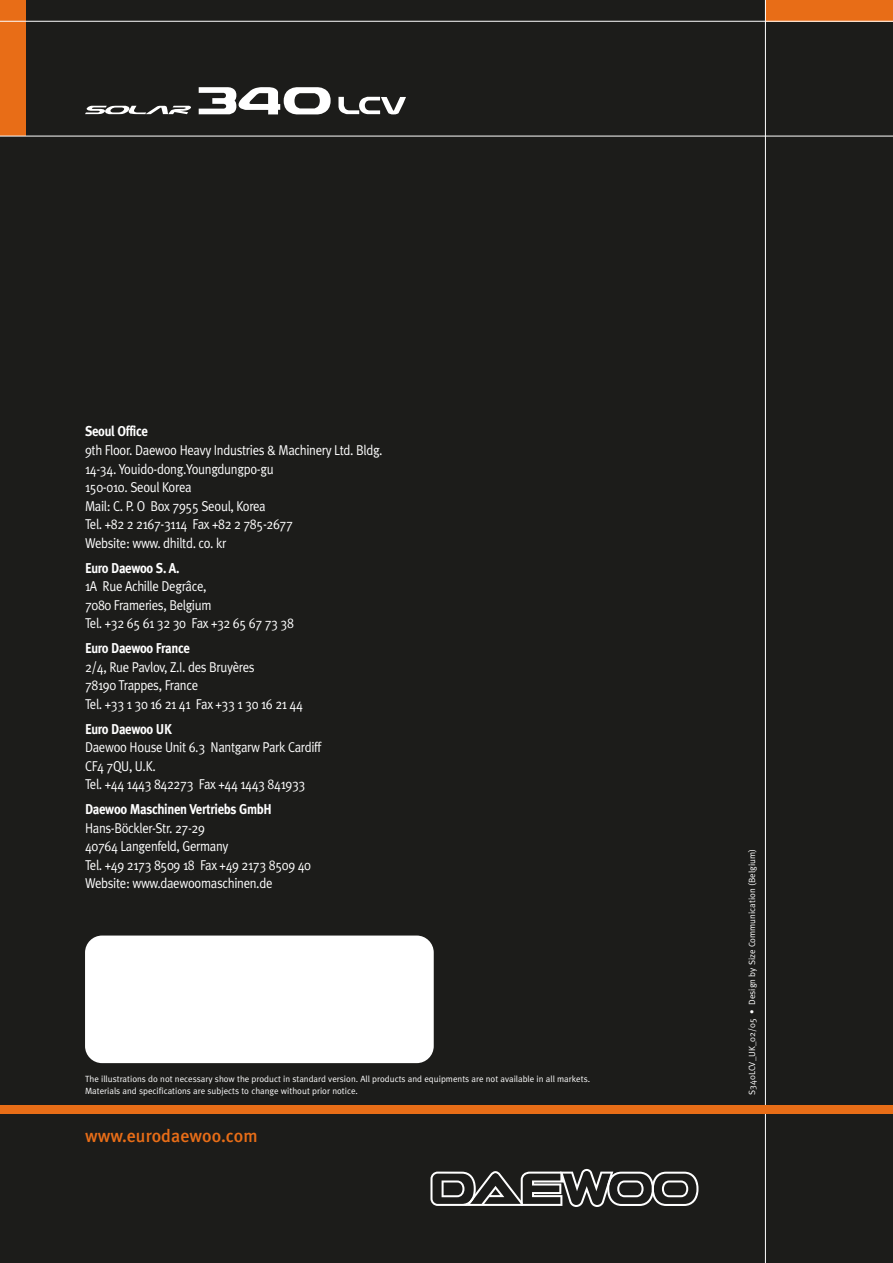
<style>
.page{position:relative;width:893px;height:1263px;background:#1c1c1a}
.page>*{position:absolute;margin:0;border:0;box-sizing:border-box;transform-origin:0 0}
.t1{font:500 18px "Meta Plus";color:#e86d17}
.t2{font:14.25px/18.6px "Meta Plus Normal";letter-spacing:-.025em;color:#fff;scale:.9 1}
.t3{font:700 14.25px "Meta Plus";letter-spacing:-.03em;color:#fff;scale:.9 1}
.t4{font:9px/11.7px "Meta Plus Normal";color:#fff}
</style>
<div class="page">
<div style="left:765px;top:0;width:128px;height:21px;background:#e86d17"></div>
<hr style="left:765px;top:0;width:1px;height:1263px;background:#fff">
<svg style="left:430px;top:1169px;width:268px;height:38px"></svg>
<div style="left:0;top:1106px;width:893px;height:8px;background:#e86d17"></div>
<div style="left:0;top:0;width:26px;height:136px;background:#e86d17"></div>
<hr style="left:0;top:21px;width:893px;height:1px;background:#fff">
<div style="left:85px;top:935px;width:349px;height:128px;background:#fff;border-radius:17px"></div>
<svg style="left:338px;top:97px;width:68px;height:18px"></svg>
<svg style="left:85px;top:106px;width:106px;height:8px"></svg>
<svg style="left:199px;top:87px;width:132px;height:28px"></svg>
<hr style="left:0;top:136px;width:893px;height:1px;background:#fff">
<p class="t3" style="left:85px;top:426px;width:71px">Seoul Office</p>
<p class="t2" style="left:85px;top:442px;width:332px">9th Floor. Daewoo Heavy Industries &amp; Machinery Ltd. Bldg.<br>14-34. Youido-dong.Youngdungpo-gu<br>150-010. Seoul Korea<br>Mail: C. P. O Box 7955 Seoul, Korea<br>Tel. +82 2 2167-3114 Fax +82 2 785-2677<br>Website: www. dhiltd. co. kr</p>
<p class="t3" style="left:85px;top:563px;width:106px">Euro Daewoo S. A.</p>
<p class="t2" style="left:85px;top:578px;width:234px">1A Rue Achille Degrâce,<br>7080 Frameries, Belgium<br>Tel. +32 65 61 32 30 Fax +32 65 67 73 38</p>
<p class="t3" style="left:85px;top:643px;width:118px">Euro Daewoo France</p>
<p class="t2" style="left:85px;top:659px;width:244px">2/4, Rue Pavlov, Z.I. des Bruyères<br>78190 Trappes, France<br>Tel. +33 1 30 16 21 41 Fax +33 1 30 16 21 44</p>
<p class="t3" style="left:85px;top:724px;width:98px">Euro Daewoo UK</p>
<p class="t2" style="left:85px;top:739px;width:264px">Daewoo House Unit 6.3 Nantgarw Park Cardiff<br>CF4 7QU, U.K.<br>Tel. +44 1443 842273 Fax +44 1443 841933</p>
<p class="t3" style="left:85px;top:804px;width:209px">Daewoo Maschinen Vertriebs GmbH</p>
<p class="t2" style="left:85px;top:820px;width:253px">Hans-Böckler-Str. 27-29<br>40764 Langenfeld, Germany<br>Tel. +49 2173 8509 18 Fax +49 2173 8509 40<br>Website: www.daewoomaschinen.de</p>
<p class="t4" style="left:85px;top:1074px;width:507px">The illustrations do not necessary show the product in standard version. All products and equipments are not available in all markets.<br>Materials and specifications are subjects to change without prior notice.</p>
<p class="t1" style="left:85px;top:1129px;width:174px">www.eurodaewoo.com</p>
<p class="t4" style="left:747px;top:1095px;width:247px;rotate:-90deg">S340LCV_UK_02/05 • Design by Size Communication (Belgium)</p>
</div>
